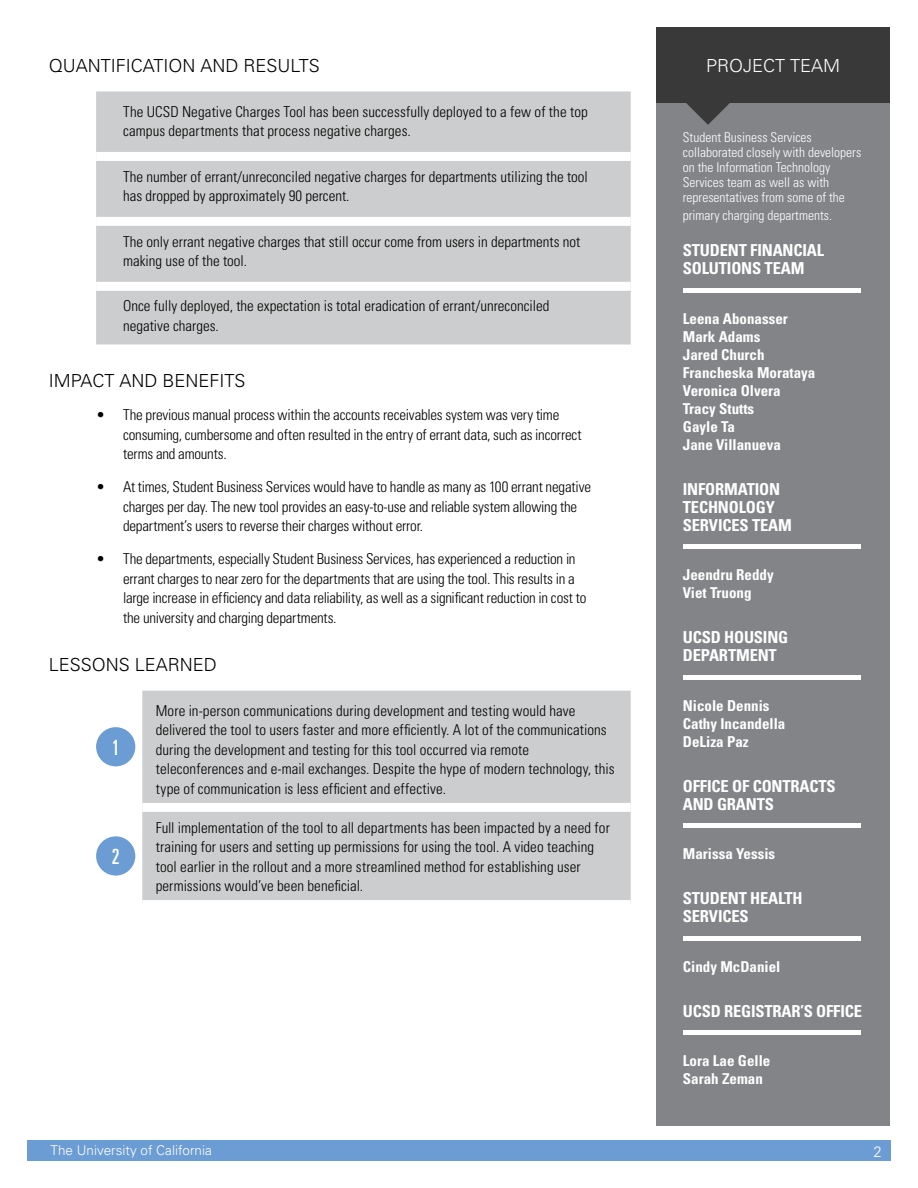
<style>
.page{position:relative;width:918px;height:1188px;background:#fff}
.page>*{position:absolute;margin:0;border:0;box-sizing:border-box;transform-origin:0 0}
.t1{font:ultra-condensed 21px "Univers";color:#fff}
.t2{font:300 18px "Univers";color:#000}
.t3{font:300 18px "Univers";color:#fff}
.t4{font:700 condensed 16.5px/18px "Univers";letter-spacing:-.01em;color:#fff}
.t5{font:300 condensed 15px/19.5px "Univers";color:#000}
.t6{font:700 condensed 15px/18px "Univers";color:#fff}
.t7{font:300 15px "Univers";color:#fff}
.t8{font:300 condensed 13.5px/15px "Univers";color:#fff}
.t9{font:300 13.5px "Univers";color:#fff}
</style>
<div class="page">
<div style="left:27px;top:1141px;width:864px;height:20px;background:#6b9cd4"></div>
<div style="left:656px;top:27px;width:234px;height:1098px;background:#828487"></div>
<div style="left:656px;top:27px;width:234px;height:75px;background:#393939"></div>
<svg style="left:685px;top:102px;width:46px;height:23px"></svg>
<div style="left:96px;top:91px;width:535px;height:253px;background:#cccdce"></div>
<div style="left:96px;top:152px;width:535px;height:9px;background:#fff"></div>
<div style="left:96px;top:217px;width:535px;height:9px;background:#fff"></div>
<div style="left:96px;top:282px;width:535px;height:9px;background:#fff"></div>
<svg style="left:96px;top:727px;width:40px;height:141px"></svg>
<div style="left:142px;top:691px;width:489px;height:209px;background:#cccdce"></div>
<div style="left:96px;top:803px;width:46px;height:9px;background:#fff"></div>
<div style="left:142px;top:803px;width:489px;height:9px;background:#fff"></div>
<div style="left:96px;top:727px;width:39px;height:39px;background:#6b9cd4;border-radius:50%"></div>
<div style="left:96px;top:836px;width:39px;height:40px;background:#6b9cd4;border-radius:50%"></div>
<hr style="left:683px;top:288px;width:177px;height:4px;background:#fff">
<div style="left:683px;top:544px;width:177px;height:5px;background:#fff"></div>
<hr style="left:683px;top:675px;width:177px;height:4px;background:#fff">
<div style="left:683px;top:823px;width:177px;height:5px;background:#fff"></div>
<hr style="left:683px;top:936px;width:177px;height:4px;background:#fff">
<div style="left:683px;top:1030px;width:177px;height:5px;background:#fff"></div>
<p class="t2" style="left:49px;top:55px;width:273px">QUANTIFICATION AND RESULTS</p>
<p class="t3" style="left:706px;top:55px;width:136px">PROJECT TEAM</p>
<p class="t5" style="left:123px;top:101px;width:466px">The UCSD Negative Charges Tool has been successfully deployed to a few of the top campus departments that process negative charges.</p>
<p class="t5" style="left:123px;top:166px;width:466px">The number of errant/unreconciled negative charges for departments utilizing the tool has dropped by approximately 90 percent.</p>
<p class="t5" style="left:123px;top:231px;width:459px">The only errant negative charges that still occur come from users in departments not making use of the tool.</p>
<p class="t5" style="left:123px;top:296px;width:428px">Once fully deployed, the expectation is total eradication of errant/unreconciled negative charges.</p>
<p class="t2" style="left:49px;top:370px;width:198px">IMPACT AND BENEFITS</p>
<p class="t5" style="left:123px;top:405px;width:460px;text-indent:-27px">• The previous manual process within the accounts receivables system was very time consuming, cumbersome and often resulted in the entry of errant data, such as incorrect terms and amounts.</p>
<p class="t5" style="left:123px;top:477px;width:469px;text-indent:-27px">• At times, Student Business Services would have to handle as many as 100 errant negative charges per day. The new tool provides an easy-to-use and reliable system allowing the department’s users to reverse their charges without error.</p>
<p class="t5" style="left:123px;top:549px;width:465px;text-indent:-27px">• The departments, especially Student Business Services, has experienced a reduction in errant charges to near zero for the departments that are using the tool. This results in a large increase in efficiency and data reliability, as well as a significant reduction in cost to the university and charging departments.</p>
<p class="t2" style="left:49px;top:654px;width:170px">LESSONS LEARNED</p>
<p class="t8" style="left:683px;top:130px;width:180px">Student Business Services collaborated closely with developers on the Information Technology<br>Services team as well as with representatives from some of the</p>
<p class="t8" style="left:683px;top:208px;width:151px">primary charging departments.</p>
<p class="t4" style="left:683px;top:241px;width:143px">STUDENT FINANCIAL<br>SOLUTIONS TEAM</p>
<p class="t6" style="left:683px;top:309px;width:134px">Leena Abonasser<br>Mark Adams<br>Jared Church<br>Francheska Morataya<br>Veronica Olvera<br>Tracy Stutts<br>Gayle Ta<br>Jane Villanueva</p>
<p class="t4" style="left:683px;top:480px;width:110px">INFORMATION<br>TECHNOLOGY<br>SERVICES TEAM</p>
<p class="t6" style="left:683px;top:566px;width:92px">Jeendru Reddy<br>Viet Truong</p>
<p class="t4" style="left:683px;top:628px;width:107px">UCSD HOUSING<br>DEPARTMENT</p>
<p class="t6" style="left:683px;top:696px;width:104px">Nicole Dennis<br>Cathy Incandella<br>DeLiza Paz</p>
<p class="t4" style="left:683px;top:777px;width:154px">OFFICE OF CONTRACTS<br>AND GRANTS</p>
<p class="t6" style="left:683px;top:845px;width:94px">Marissa Yessis</p>
<p class="t4" style="left:683px;top:889px;width:121px">STUDENT HEALTH<br>SERVICES</p>
<p class="t6" style="left:683px;top:957px;width:99px">Cindy McDaniel</p>
<p class="t4" style="left:683px;top:1002px;width:181px">UCSD REGISTRAR’S OFFICE</p>
<p class="t6" style="left:683px;top:1052px;width:89px">Lora Lae Gelle<br>Sarah Zeman</p>
<p class="t5" style="left:156px;top:701px;width:460px">More in-person communications during development and testing would have delivered the tool to users faster and more efficiently. A lot of the communications during the development and testing for this tool occurred via remote teleconferences and e-mail exchanges. Despite the hype of modern technology, this type of communication is less efficient and effective.</p>
<h1 class="t1" style="left:112px;top:735px;width:9px">1</h1>
<p class="t5" style="left:156px;top:817px;width:456px">Full implementation of the tool to all departments has been impacted by a need for training for users and setting up permissions for using the tool. A video teaching tool earlier in the rollout and a more streamlined method for establishing user permissions would’ve been beneficial.</p>
<h1 class="t1" style="left:112px;top:844px;width:9px">2</h1>
<p class="t9" style="left:51px;top:1142px;width:163px">The University of California</p>
<p class="t7" style="left:874px;top:1143px;width:10px">2</p>
</div>
